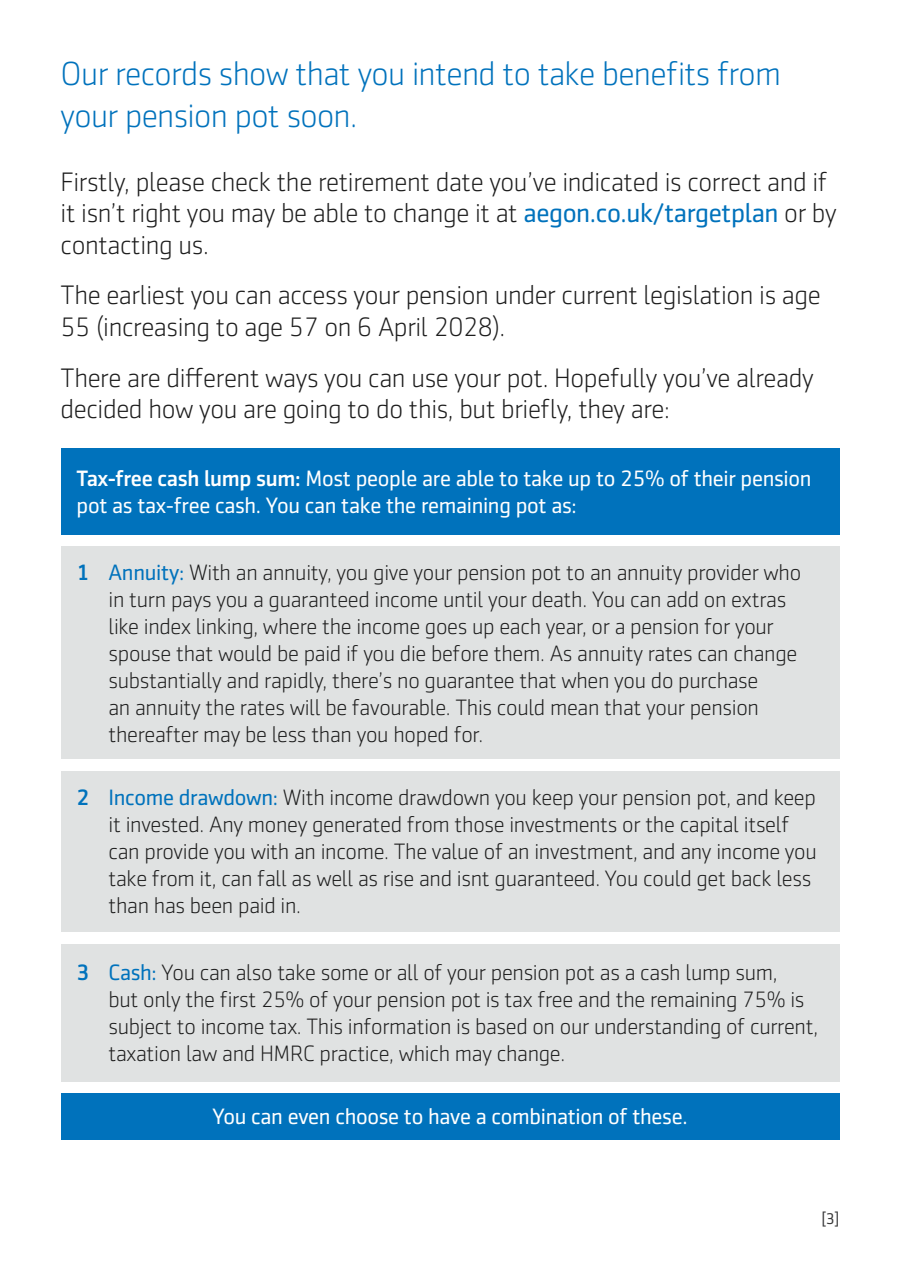
<style>
.page{position:relative;width:900px;height:1276px;background:#fff}
.page>*{position:absolute;margin:0;border:0;box-sizing:border-box;transform-origin:0 0}
.t1{font:300 33.75px/42.8px "Sentico Sans DT";letter-spacing:-.02em;color:#0072bc}
.t2{font:300 27px/31.5px "Sentico Sans DT";letter-spacing:-.015em;color:#1d1d1d}
.t3{font:300 22.5px/27px "Sentico Sans DT";letter-spacing:-.015em;color:#1d1d1d}
.t4{font:22.5px/27px "Sentico Sans DT";letter-spacing:-.015em;color:#fff}
.t5{font:15.75px "Sentico Sans DT";color:#383839}
.s1{font-weight:400;color:#0072bc}
.s2{font-weight:500}
.s3{font-weight:500;color:#0072bc}
</style>
<div class="page">
<div style="left:61px;top:448px;width:778px;height:87px;background:#0072bc"></div>
<div style="left:61px;top:547px;width:778px;height:212px;background:#e0e2e2"></div>
<div style="left:61px;top:771px;width:778px;height:161px;background:#e0e2e2"></div>
<div style="left:61px;top:944px;width:778px;height:137px;background:#e0e2e2"></div>
<div style="left:61px;top:1093px;width:778px;height:46px;background:#0072bc"></div>
<h1 class="t1" style="left:61px;top:52px;width:721px">Our records show that you intend to take benefts from your pension pot soon.</h1>
<p class="t2" style="left:61px;top:166px;width:777px">Firstly, please check the retirement date you’ve indicated is correct and if it isn’t right you may be able to change it at <span class="s1">aegon.co.uk/targetplan</span> or by contacting us.</p>
<p class="t2" style="left:61px;top:280px;width:761px">The earliest you can access your pension under current legislation is age<br>55 (increasing to age 57 on 6 April 2028).</p>
<p class="t2" style="left:61px;top:362px;width:754px">There are diferent ways you can use your pot. Hopefully you’ve already decided how you are going to do this, but briefy, they are:</p>
<p class="t4" style="left:77px;top:465px;width:736px"><span class="s2">Tax-free cash lump sum:</span> Most people are able to take up to 25% of their pension pot as tax-free cash. You can take the remaining pot as:</p>
<p class="t3" style="left:108px;top:559px;width:694px;text-indent:-32px"><span class="s3">1</span> <span class="s1">Annuity:</span> With an annuity, you give your pension pot to an annuity provider who in turn pays you a guaranteed income until your death. You can add on extras like index linking, where the income goes up each year, or a pension for your spouse that would be paid if you die before them. As annuity rates can change substantially and rapidly, there’s no guarantee that when you do purchase<br>an annuity the rates will be favourable. This could mean that your pension thereafter may be less than you hoped for.</p>
<p class="t3" style="left:108px;top:784px;width:709px;text-indent:-32px"><span class="s3">2</span> <span class="s1">Income drawdown:</span> With income drawdown you keep your pension pot, and keep it invested. Any money generated from those investments or the capital itself can provide you with an income. The value of an investment, and any income you take from it, can fall as well as rise and isnt guaranteed. You could get back less than has been paid in.</p>
<p class="t3" style="left:108px;top:959px;width:711px;text-indent:-32px"><span class="s3">3</span> <span class="s1">Cash:</span> You can also take some or all of your pension pot as a cash lump sum,<br>but only the frst 25% of your pension pot is tax free and the remaining 75% is subject to income tax. This information is based on our understanding of current, taxation law and HMRC practice, which may change.</p>
<p class="t4" style="left:212px;top:1103px;width:476px">You can even choose to have a combination of these.</p>
<p class="t5" style="left:821px;top:1210px;width:19px">[3]</p>
</div>
